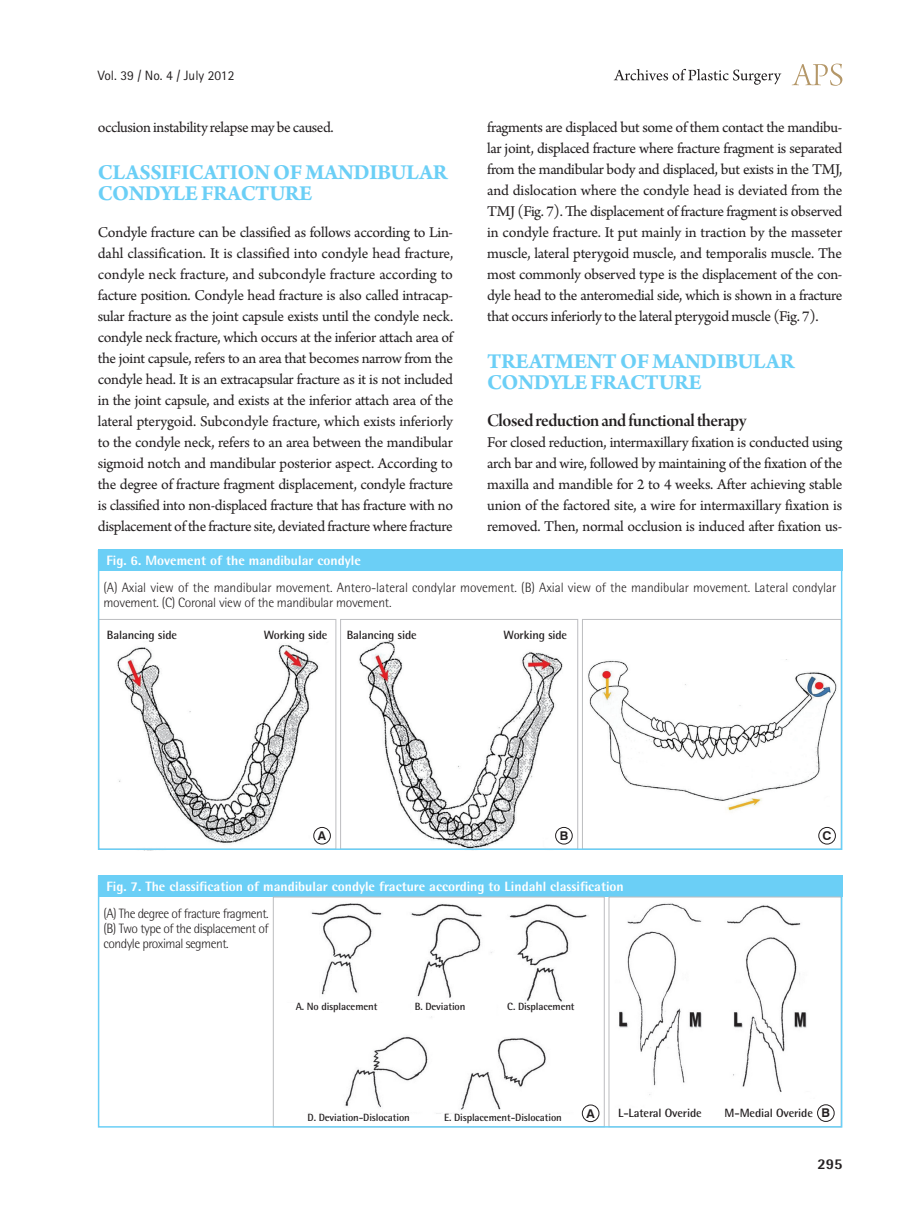
<style>
.page{position:relative;width:919px;height:1217px;background:#fff}
.page>*{position:absolute;margin:0;border:0;box-sizing:border-box;transform-origin:0 0}
.t1{font:700 22.5px/21px "Arno Pro";letter-spacing:-.02em;color:#6bcff6}
.t2{font:18.75px "Arno Pro Smbd Display";letter-spacing:-.025em;color:#231f20}
.t3{font:15.75px/21px "Arno Pro";letter-spacing:-.025em;color:#231f20;text-align:justify}
.t4{font:800 15px "Rotis Semi Sans Std";color:#231f20}
.t5{font:300 13.5px/15px "Rotis Semi Sans Std";letter-spacing:-.005em;color:#231f20}
.t6{font:800 13.5px "Rotis Semi Sans Std";color:#fff}
.t7{font:13.5px "Rotis Sans Serif Std";color:#231f20}
.t8{font:700 12.15px "Swiss 721 BT";color:#231f20}
.t9{font:700 12px "Rotis Semi Sans Std";letter-spacing:-.01em;color:#231f20}
.t10{font:700 10.5px "Rotis Semi Sans Std";letter-spacing:-.01em;color:#231f20}
</style>
<div class="page">
<svg style="left:792px;top:64px;width:50px;height:22px"></svg>
<svg style="left:613px;top:69px;width:168px;height:16px"></svg>
<div style="left:98px;top:549px;width:744px;height:22px;background:#6bcff6"></div>
<img style="left:102px;top:645px;width:232px;height:205px">
<div style="left:314px;top:827px;width:16px;height:16px;background:#fff;border-radius:50%"></div>
<div style="left:313px;top:827px;width:17px;height:17px;border:1px solid #231f20;border-radius:50%"></div>
<img style="left:350px;top:641px;width:219px;height:209px">
<div style="left:340px;top:619px;width:238px;height:230px;border:1px solid #bcbdc0"></div>
<div style="left:555px;top:827px;width:17px;height:16px;background:#fff;border-radius:50%"></div>
<div style="left:555px;top:827px;width:17px;height:17px;border:1px solid #231f20;border-radius:50%"></div>
<img style="left:588px;top:659px;width:249px;height:152px">
<div style="left:818px;top:827px;width:17px;height:17px;border:1px solid #231f20;border-radius:50%"></div>
<div style="left:98px;top:549px;width:744px;height:300px;border:2px solid #6bcff6"></div>
<div style="left:98px;top:875px;width:744px;height:21px;background:#6bcff6"></div>
<img style="left:311px;top:903px;width:289px;height:220px">
<div style="left:273px;top:896px;width:331px;height:230px;border:1px solid #bcbdc0"></div>
<div style="left:582px;top:1104px;width:17px;height:17px;background:#fff;border-radius:50%"></div>
<div style="left:582px;top:1104px;width:17px;height:17px;border:1px solid #231f20;border-radius:50%"></div>
<img style="left:619px;top:903px;width:209px;height:219px">
<div style="left:817px;top:1104px;width:17px;height:17px;background:#fff;border-radius:50%"></div>
<div style="left:817px;top:1104px;width:17px;height:17px;border:1px solid #231f20;border-radius:50%"></div>
<div style="left:98px;top:875px;width:744px;height:252px;border:2px solid #6bcff6"></div>
<p class="t7" style="left:98px;top:67px;width:138px">Vol. 39 / No. 4 / July 2012</p>
<p class="t3" style="left:98px;top:117px;width:237px">occlusion instability relapse may be caused.</p>
<h1 class="t1" style="left:98px;top:163px;width:351px">CLASSIFICATION OF MANDIBULAR<br>CONDYLE FRACTURE</h1>
<p class="t3" style="left:98px;top:222px;width:357px">Condyle fracture can be classified as follows according to Lin&shy;dahl classification. It is classified into condyle head fracture, condyle neck fracture, and subcondyle fracture according to facture position. Condyle head fracture is also called intracap&shy;sular fracture as the joint capsule exists until the condyle neck. condyle neck fracture, which occurs at the inferior attach area of the joint capsule, refers to an area that becomes narrow from the condyle head. It is an extracapsular fracture as it is not included in the joint capsule, and exists at the inferior attach area of the lateral pterygoid. Subcondyle fracture, which exists inferiorly to the condyle neck, refers to an area between the mandibular sigmoid notch and mandibular posterior aspect. According to the degree of fracture fragment displacement, condyle fracture is classified into non-displaced fracture that has fracture with no displacement of the fracture site, deviated fracture where fracture</p>
<p class="t3" style="left:487px;top:117px;width:357px">fragments are displaced but some of them contact the mandibu&shy;lar joint, displaced fracture where fracture fragment is separated from the mandibular body and displaced, but exists in the TMJ, and dislocation where the condyle head is deviated from the TMJ (Fig. 7). The displacement of fracture fragment is observed in condyle fracture. It put mainly in traction by the masseter muscle, lateral pterygoid muscle, and temporalis muscle. The most commonly observed type is the displacement of the con&shy;dyle head to the anteromedial side, which is shown in a fracture that occurs inferiorly to the lateral pterygoid muscle (Fig. 7).</p>
<h1 class="t1" style="left:487px;top:352px;width:308px">TREATMENT OF MANDIBULAR<br>CONDYLE FRACTURE</h1>
<p class="t2" style="left:487px;top:410px;width:261px">Closed reduction and functional therapy</p>
<p class="t3" style="left:487px;top:432px;width:357px">For closed reduction, intermaxillary fixation is conducted using arch bar and wire, followed by maintaining of the fixation of the maxilla and mandible for 2 to 4 weeks. After achieving stable union of the factored site, a wire for intermaxillary fixation is removed. Then, normal occlusion is induced after fixation us-</p>
<p class="t6" style="left:106px;top:552px;width:256px">Fig. 6. Movement of the mandibular condyle</p>
<p class="t5" style="left:103px;top:580px;width:734px">(A) Axial view of the mandibular movement. Antero-lateral condylar movement. (B) Axial view of the mandibular movement. Lateral condylar movement. (C) Coronal view of the mandibular movement.</p>
<p class="t9" style="left:107px;top:627px;width:72px">Balancing side</p>
<p class="t9" style="left:347px;top:627px;width:72px">Balancing side</p>
<p class="t9" style="left:264px;top:627px;width:65px">Working side</p>
<p class="t9" style="left:503px;top:627px;width:65px">Working side</p>
<p class="t8" style="left:318px;top:828px;width:10px">A</p>
<p class="t8" style="left:559px;top:828px;width:10px">B</p>
<p class="t8" style="left:822px;top:828px;width:10px">C</p>
<p class="t6" style="left:106px;top:877px;width:519px">Fig. 7. The classification of mandibular condyle fracture according to Lindahl classification</p>
<p class="t5" style="left:103px;top:905px;width:167px;text-align:justify">(A) The degree of fracture fragment. (B) Two type of the displacement of condyle proximal segment.</p>
<p class="t10" style="left:296px;top:999px;width:83px">A. No displacement</p>
<p class="t10" style="left:415px;top:999px;width:52px">B. Deviation</p>
<p class="t10" style="left:507px;top:999px;width:69px">C. Displacement</p>
<p class="t10" style="left:307px;top:1110px;width:104px">D. Deviation-Dislocation</p>
<p class="t10" style="left:444px;top:1110px;width:119px">E. Displacement-Dislocation</p>
<p class="t8" style="left:586px;top:1105px;width:10px">A</p>
<p class="t8" style="left:821px;top:1105px;width:10px">B</p>
<p class="t9" style="left:618px;top:1105px;width:85px">L-Lateral Overide</p>
<p class="t9" style="left:724px;top:1105px;width:90px">M-Medial Overide</p>
<p class="t4" style="left:817px;top:1153px;width:27px">295</p>
</div>
